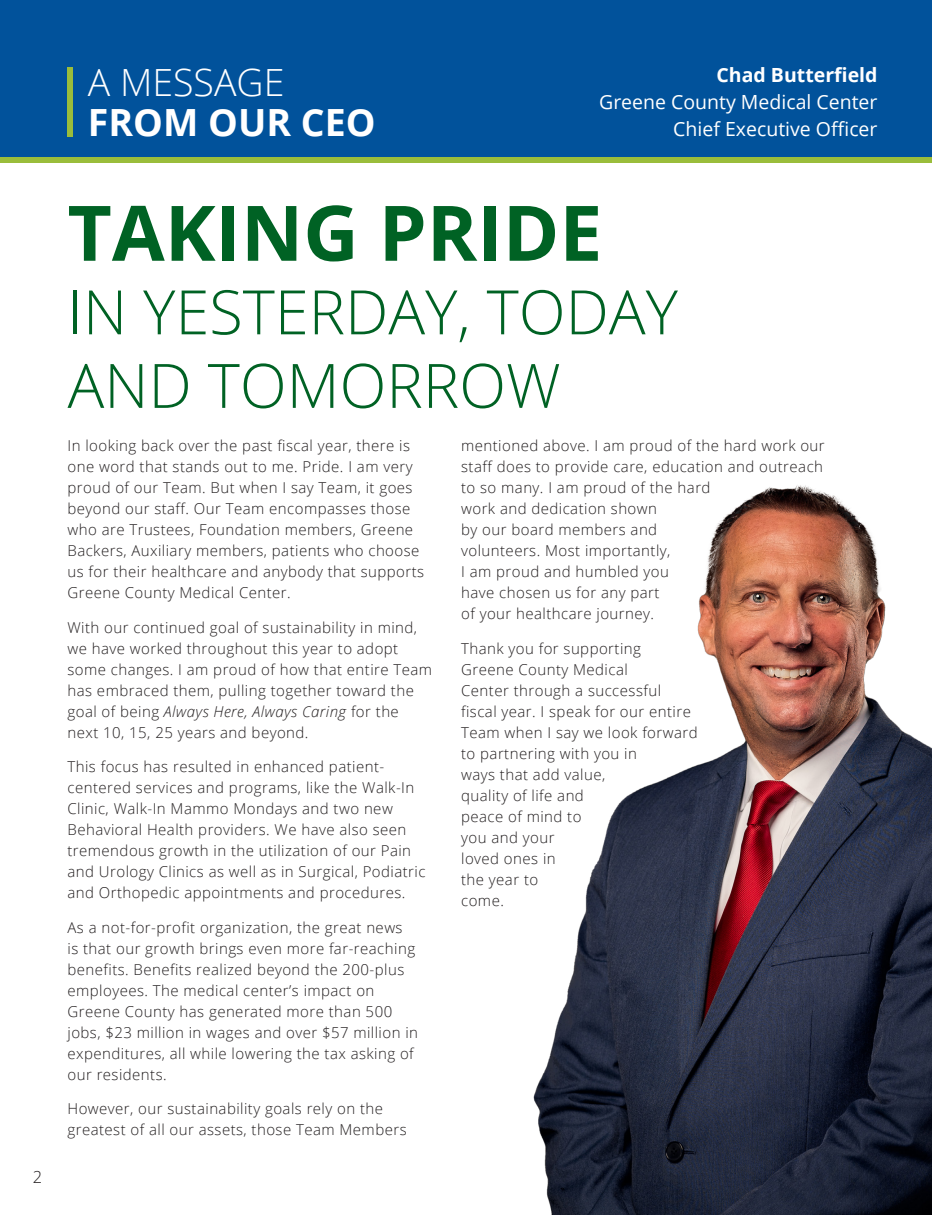
<style>
.page{position:relative;width:945px;height:1215px;background:#fff}
.page>*{position:absolute;margin:0;border:0;box-sizing:border-box;transform-origin:0 0}
.t1{font:700 76.65px "Open Sans";color:#006224}
.t2{font:300 61.35px/73.5px "Open Sans";color:#006224}
.t3{font:700 37.5px "Open Sans";color:#fff}
.t4{font:300 37.5px "Open Sans";color:#fff}
.t5{font:19.5px/27px "Open Sans";color:#fff;text-align:right}
.t6{font:300 16.5px "Open Sans";color:#231f20}
.t7{font:300 15px/21px "Open Sans";letter-spacing:.03em;color:#231f20}
.s1{font-weight:700}
.s2{font-style:italic}
</style>
<div class="page">
<div style="left:0;top:0;width:932px;height:157px;background:#01529b"></div>
<img style="left:533px;top:485px;width:399px;height:730px">
<svg style="left:68px;top:68px;width:5px;height:69px"></svg>
<div style="left:0;top:157px;width:932px;height:6px;background:#9abd3b"></div>
<p class="t4" style="left:88px;top:57px;width:198px">A MESSAGE</p>
<p class="t3" style="left:88px;top:95px;width:289px">FROM OUR CEO</p>
<p class="t5" style="left:599px;top:61px;width:280px"><span class="s1">Chad Butterfield<br></span>Greene County Medical Center<br>Chief Executive Officer</p>
<p class="t6" style="left:33px;top:1166px;width:11px">2</p>
<p class="t1" style="left:68px;top:179px;width:536px">TAKING PRIDE</p>
<p class="t2" style="left:68px;top:274px;width:612px">IN YESTERDAY, TODAY<br>AND TOMORROW</p>
<p class="t7" style="left:68px;top:435px;width:358px">In looking back over the past fiscal year, there is one word that stands out to me. Pride. I am very proud of our Team. But when I say Team, it goes beyond our staff. Our Team encompasses those who are Trustees, Foundation members, Greene Backers, Auxiliary members, patients who choose us for their healthcare and anybody that supports Greene County Medical Center.</p>
<p class="t7" style="left:68px;top:616px;width:366px">With our continued goal of sustainability in mind, we have worked throughout this year to adopt some changes. I am proud of how that entire Team has embraced them, pulling together toward the goal of being <span class="s2">Always Here, Always Caring</span> for the next 10, 15, 25 years and beyond.</p>
<p class="t7" style="left:68px;top:756px;width:360px">This focus has resulted in enhanced patient&shy;centered services and programs, like the Walk-In Clinic, Walk-In Mammo Mondays and two new Behavioral Health providers. We have also seen tremendous growth in the utilization of our Pain and Urology Clinics as well as in Surgical, Podiatric and Orthopedic appointments and procedures.</p>
<p class="t7" style="left:68px;top:916px;width:352px">As a not-for-profit organization, the great news<br>is that our growth brings even more far-reaching benefits. Benefits realized beyond the 200-plus employees. The medical center’s impact on Greene County has generated more than 500 jobs, $23 million in wages and over $57 million in expenditures, all while lowering the tax asking of our residents.</p>
<p class="t7" style="left:68px;top:1098px;width:341px">However, our sustainability goals rely on the greatest of all our assets, those Team Members</p>
<p class="t7" style="left:461px;top:435px;width:365px">mentioned above. I am proud of the hard work our staff does to provide care, education and outreach to so many. I am proud of the hard<br>work and dedication shown<br>by our board members and<br>volunteers. Most importantly,<br>I am proud and humbled you<br>have chosen us for any part<br>of your healthcare journey.</p>
<p class="t7" style="left:461px;top:637px;width:238px">Thank you for supporting<br>Greene County Medical<br>Center through a successful fiscal year. I speak for our entire<br>Team when I say we look forward to partnering with you in<br>ways that add value,<br>quality of life and<br>peace of mind to<br>you and your<br>loved ones in<br>the year to<br>come.</p>
</div>
